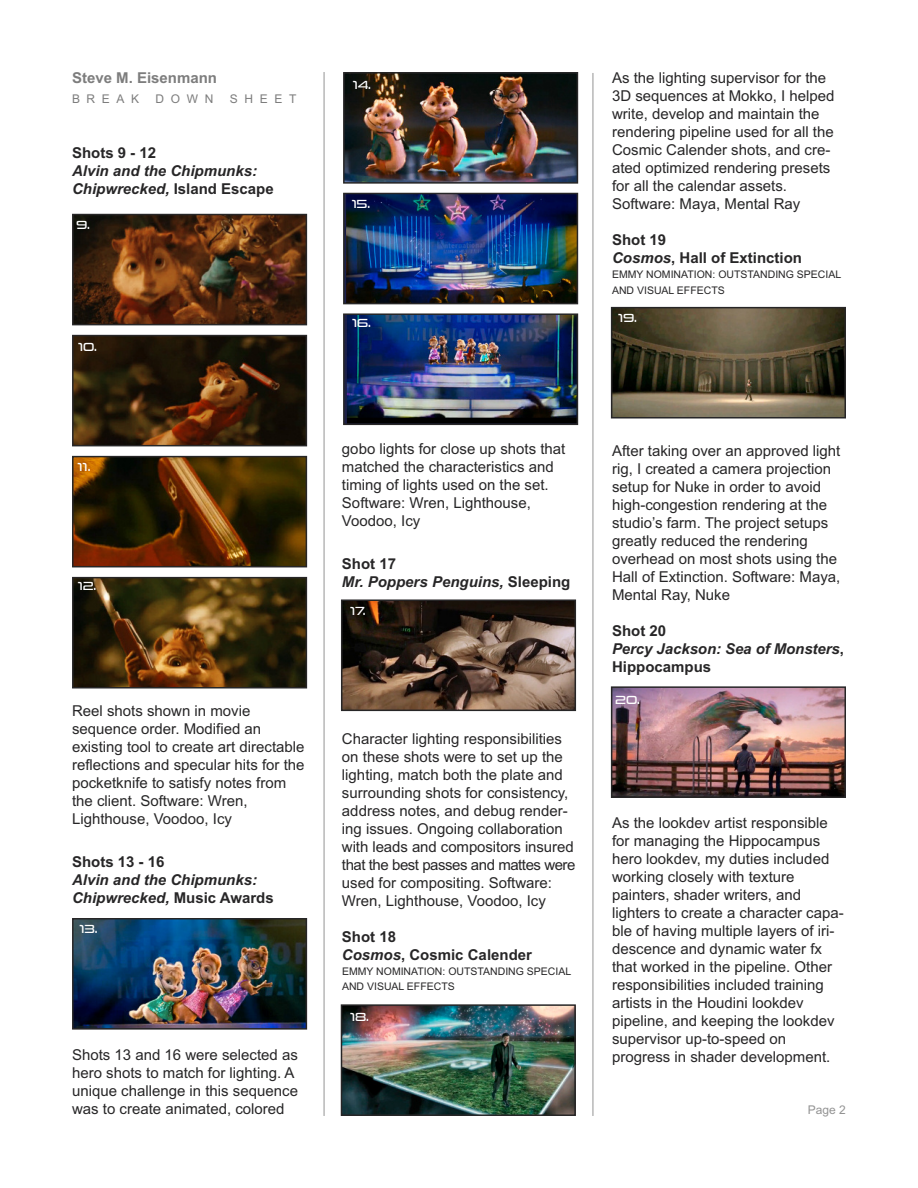
<style>
.page{position:relative;width:918px;height:1188px;background:#fff}
.page>*{position:absolute;margin:0;border:0;box-sizing:border-box;transform-origin:0 0}
.t1{font:15px/18px "Arial";color:#272627}
.t2{font:italic 700 15px/18px "Arial";color:#272627}
.t3{font:700 15px/18px "Arial";color:#272627}
.t4{font:700 15px "Arial";color:#7d7d7d}
.t5{font:12px "Uniwars Rg";color:#fff}
.t6{font:12px "Arial";letter-spacing:.55em;color:#7d7d7d}
.t7{font:12px "Arial";color:#939393}
.t8{font:10.5px/15.9px "Arial";color:#272627}
.s1{font-style:normal}
.s2{font-style:italic}
</style>
<div class="page">
<img style="left:75px;top:217px;width:229px;height:105px">
<div style="left:72px;top:214px;width:235px;height:111px;border:2px solid #272627"></div>
<img style="left:75px;top:338px;width:229px;height:105px">
<div style="left:72px;top:335px;width:235px;height:111px;border:2px solid #272627"></div>
<img style="left:75px;top:459px;width:229px;height:105px">
<div style="left:72px;top:456px;width:235px;height:111px;border:2px solid #272627"></div>
<img style="left:75px;top:580px;width:229px;height:105px">
<div style="left:72px;top:577px;width:235px;height:111px;border:2px solid #272627"></div>
<img style="left:75px;top:921px;width:229px;height:106px">
<div style="left:72px;top:918px;width:235px;height:112px;border:2px solid #272627"></div>
<img style="left:346px;top:75px;width:229px;height:106px">
<div style="left:343px;top:72px;width:235px;height:112px;border:2px solid #272627"></div>
<img style="left:344px;top:602px;width:229px;height:106px">
<div style="left:341px;top:599px;width:235px;height:112px;border:2px solid #272627"></div>
<img style="left:344px;top:1007px;width:229px;height:106px">
<div style="left:341px;top:1004px;width:235px;height:112px;border:2px solid #272627"></div>
<img style="left:614px;top:689px;width:229px;height:106px">
<div style="left:611px;top:686px;width:235px;height:112px;border:2px solid #272627"></div>
<img style="left:614px;top:310px;width:229px;height:105px">
<div style="left:611px;top:307px;width:235px;height:111px;border:2px solid #272627"></div>
<img style="left:346px;top:196px;width:229px;height:105px">
<div style="left:343px;top:193px;width:235px;height:111px;border:2px solid #272627"></div>
<img style="left:346px;top:316px;width:229px;height:106px">
<div style="left:343px;top:313px;width:235px;height:112px;border:2px solid #272627"></div>
<hr style="left:324px;top:72px;width:1px;height:1044px;background:#939393">
<hr style="left:593px;top:73px;width:1px;height:1043px;background:#939393">
<p class="t4" style="left:72px;top:69px;width:147px">Steve M. Eisenmann</p>
<p class="t6" style="left:72px;top:92px;width:69px">BREAK</p>
<p class="t6" style="left:156px;top:92px;width:59px">DOWN</p>
<p class="t6" style="left:230px;top:92px;width:68px">SHEET</p>
<p class="t3" style="left:72px;top:144px;width:86px">Shots 9 - 12</p>
<p class="t2" style="left:72px;top:162px;width:203px">Alvin and the Chipmunks:<br>Chipwrecked, <span class="s1">Island Escape</span></p>
<p class="t5" style="left:76px;top:221px;width:15px">9.</p>
<p class="t5" style="left:78px;top:343px;width:20px">10.</p>
<p class="t5" style="left:77px;top:463px;width:15px">11.</p>
<p class="t5" style="left:78px;top:582px;width:20px">12.</p>
<p class="t1" style="left:72px;top:702px;width:234px">Reel shots shown in movie sequence order. Modified an existing tool to create art directable reflections and specular hits for the pocketknife to satisfy notes from the client. Software: Wren,<br>Lighthouse, Voodoo, Icy</p>
<p class="t3" style="left:72px;top:853px;width:94px">Shots 13 - 16</p>
<p class="t2" style="left:72px;top:871px;width:203px">Alvin and the Chipmunks:<br>Chipwrecked, <span class="s1">Music Awards</span></p>
<p class="t5" style="left:80px;top:925px;width:19px">13.</p>
<p class="t1" style="left:72px;top:1045px;width:228px">Shots 13 and 16 were selected as hero shots to match for lighting. A unique challenge in this sequence was to create animated, colored</p>
<p class="t5" style="left:353px;top:81px;width:20px">14.</p>
<p class="t5" style="left:352px;top:200px;width:20px">15.</p>
<p class="t5" style="left:352px;top:319px;width:20px">16.</p>
<p class="t1" style="left:612px;top:69px;width:224px">As the lighting supervisor for the<br>3D sequences at Mokko, I helped write, develop and maintain the rendering pipeline used for all the<br>Cosmic Calender shots, and cre&shy;ated optimized rendering presets for all the calendar assets.<br>Software: Maya, Mental Ray</p>
<p class="t3" style="left:612px;top:231px;width:192px">Shot 19<br><span class="s2">Cosmos</span>, Hall of Extinction</p>
<p class="t8" style="left:612px;top:266px;width:231px">EMMY NOMINATION: OUTSTANDING SPECIAL<br>AND VISUAL EFFECTS</p>
<p class="t5" style="left:618px;top:314px;width:20px">19.</p>
<p class="t1" style="left:342px;top:440px;width:225px">gobo lights for close up shots that matched the characteristics and timing of lights used on the set.<br>Software: Wren, Lighthouse,<br>Voodoo, Icy</p>
<p class="t2" style="left:342px;top:555px;width:230px"><span class="s1">Shot 17<br></span>Mr. Poppers Penguins, <span class="s1">Sleeping</span></p>
<p class="t5" style="left:350px;top:606px;width:17px">17.</p>
<p class="t1" style="left:342px;top:730px;width:235px">Character lighting responsibilities on these shots were to set up the lighting, match both the plate and surrounding shots for consistency, address notes, and debug render&shy;ing issues. Ongoing collaboration with leads and compositors insured that the best passes and mattes were used for compositing. Software:<br>Wren, Lighthouse, Voodoo, Icy</p>
<p class="t3" style="left:342px;top:928px;width:192px">Shot 18<br><span class="s2">Cosmos</span>, Cosmic Calender</p>
<p class="t8" style="left:342px;top:963px;width:231px">EMMY NOMINATION: OUTSTANDING SPECIAL<br>AND VISUAL EFFECTS</p>
<p class="t5" style="left:350px;top:1013px;width:20px">18.</p>
<p class="t1" style="left:612px;top:441px;width:230px">After taking over an approved light rig, I created a camera projection setup for Nuke in order to avoid high-congestion rendering at the studio’s farm. The project setups greatly reduced the rendering overhead on most shots using the<br>Hall of Extinction. Software: Maya,<br>Mental Ray, Nuke</p>
<p class="t2" style="left:612px;top:621px;width:234px"><span class="s1">Shot 20<br></span>Percy Jackson: Sea of Monsters<span class="s1">,<br>Hippocampus</span></p>
<p class="t5" style="left:615px;top:696px;width:26px">20.</p>
<p class="t1" style="left:612px;top:814px;width:233px">As the lookdev artist responsible for managing the Hippocampus hero lookdev, my duties included working closely with texture painters, shader writers, and lighters to create a character capa&shy;ble of having multiple layers of iri&shy;descence and dynamic water fx that worked in the pipeline. Other responsibilities included training artists in the Houdini lookdev pipeline, and keeping the lookdev supervisor up-to-speed on progress in shader development.</p>
<p class="t7" style="left:808px;top:1103px;width:40px">Page 2</p>
</div>
